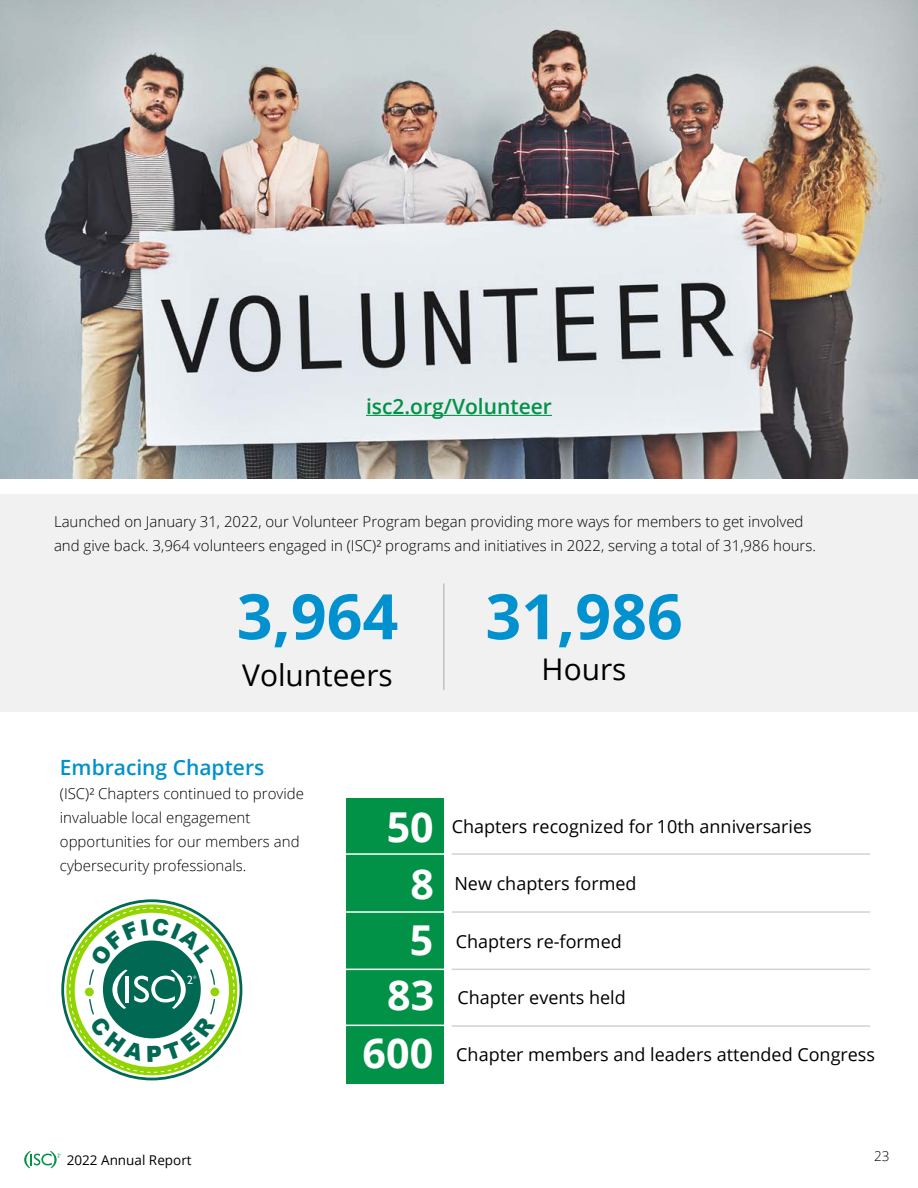
<style>
.page{position:relative;width:918px;height:1188px;background:#fff}
.page>*{position:absolute;margin:0;border:0;box-sizing:border-box;transform-origin:0 0}
.t1{font:700 62.7px "Open Sans";color:#0091ce}
.t2{font:700 41.25px/55.9px "Open Sans";color:#fff;text-align:center}
.t3{font:29.85px "Open Sans";color:#000}
.t4{font:600 21px "Open Sans";color:#019247}
.t5{font:600 21px "Open Sans";color:#0091ce}
.t6{font:18px "Open Sans";color:#000}
.t7{font:300 15px/24px "Open Sans";color:#000}
.t8{font:13.5px "Open Sans";color:#000}
.t9{font:300 13.5px "Open Sans";color:#000}
</style>
<div class="page">
<svg style="left:24px;top:1151px;width:37px;height:17px"></svg>
<div style="left:347px;top:798px;width:97px;height:285px;background:#019247"></div>
<div style="left:0;top:494px;width:918px;height:217px;background:#f1f1f2"></div>
<img style="left:0;top:0;width:918px;height:478px">
<hr style="left:444px;top:584px;width:1px;height:106px;background:#a7a9ac">
<svg style="left:63px;top:901px;width:178px;height:178px"></svg>
<div style="left:66px;top:904px;width:171px;height:171px;border:8px solid #91d400;border-radius:50%"></div>
<hr style="left:452px;top:853px;width:418px;height:2px;background:#d1d3d4">
<hr style="left:452px;top:911px;width:418px;height:2px;background:#d1d3d4">
<hr style="left:452px;top:969px;width:418px;height:1px;background:#d1d3d4">
<hr style="left:452px;top:1025px;width:418px;height:2px;background:#d1d3d4">
<hr style="left:341px;top:853px;width:106px;height:2px;background:#fff">
<hr style="left:341px;top:911px;width:106px;height:2px;background:#fff">
<hr style="left:341px;top:969px;width:106px;height:1px;background:#fff">
<hr style="left:341px;top:1025px;width:106px;height:1px;background:#fff">
<hr style="left:366px;top:415px;width:186px;height:1px;background:#019247">
<svg style="left:82px;top:918px;width:140px;height:144px"></svg>
<h3 class="t4" style="left:366px;top:392px;width:187px">isc2.org/Volunteer</h3>
<p class="t7" style="left:54px;top:510px;width:764px">Launched on January 31, 2022, our Volunteer Program began providing more ways for members to get involved and give back. 3,964 volunteers engaged in (ISC)² programs and initiatives in 2022, serving a total of 31,986 hours.</p>
<h1 class="t1" style="left:237px;top:572px;width:163px">3,964</h1>
<h3 class="t3" style="left:242px;top:655px;width:152px">Volunteers</h3>
<h1 class="t1" style="left:485px;top:572px;width:199px">31,986</h1>
<h3 class="t3" style="left:542px;top:648px;width:86px">Hours</h3>
<h3 class="t5" style="left:60px;top:753px;width:206px">Embracing Chapters</h3>
<p class="t7" style="left:60px;top:781px;width:246px">(ISC)² Chapters continued to provide invaluable local engagement opportunities for our members and cybersecurity professionals.</p>
<h2 class="t2" style="left:387px;top:798px;width:49px">50<br>8<br>5<br>83</h2>
<p class="t6" style="left:452px;top:814px;width:362px">Chapters recognized for 10th anniversaries</p>
<h2 class="t2" style="left:363px;top:1024px;width:72px">600</h2>
<p class="t6" style="left:456px;top:1042px;width:420px">Chapter members and leaders attended Congress</p>
<p class="t6" style="left:454px;top:871px;width:184px">New chapters formed</p>
<p class="t6" style="left:456px;top:929px;width:167px">Chapters re-formed</p>
<p class="t6" style="left:457px;top:986px;width:170px">Chapter events held</p>
<p class="t8" style="left:67px;top:1150px;width:126px">2022 Annual Report</p>
<p class="t9" style="left:874px;top:1147px;width:17px">23</p>
</div>
